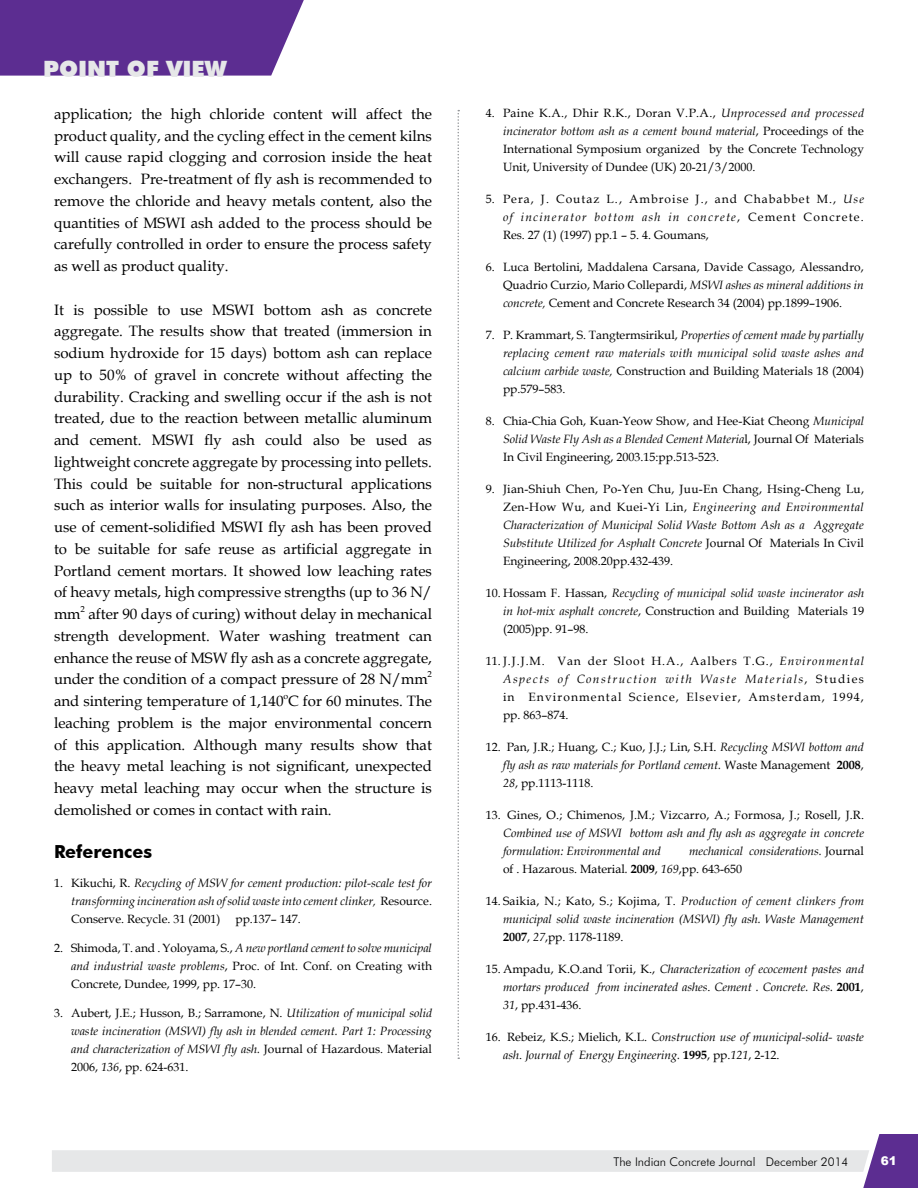
<style>
.page{position:relative;width:918px;height:1188px;background:#fff}
.page>*{position:absolute;margin:0;border:0;box-sizing:border-box;transform-origin:0 0}
.t1{font:900 22.5px "Futura BT";color:#e6e7e8}
.t2{font:700 18px "Futura BT";color:#000}
.t3{font:15px/21.8px "Book Antiqua";color:#000;text-align:justify}
.t4{font:12px/18px "Book Antiqua";color:#000;text-align:justify}
.t5{font:italic 12px/18px "Book Antiqua";color:#000;text-align:justify}
.t6{font:300 12px "Futura BT";color:#000}
.t7{font:900 12px "Arial";color:#fff}
.t8{font:8.7px "Book Antiqua";color:#000}
.s1{font-style:normal}
.s2{font-style:italic}
.s3{font-weight:700}
.s4{font-weight:700;font-style:normal}
</style>
<div class="page">
<div style="left:0;top:0;width:304px;height:76px;background:#5c2d91"></div>
<svg style="left:52px;top:1134px;width:866px;height:54px"></svg>
<svg style="left:458px;top:110px;width:1px;height:949px"></svg>
<h1 class="t1" style="left:43px;top:55px;width:185px">POINT OF VIEW</h1>
<p class="t3" style="left:54px;top:103px;width:380px">application; the high chloride content will affect the product quality, and the cycling effect in the cement kilns will cause rapid clogging and corrosion inside the heat exchangers. Pre-treatment of fly ash is recommended to remove the chloride and heavy metals content, also the quantities of MSWI ash added to the process should be carefully controlled in order to ensure the process safety as well as product quality.</p>
<p class="t3" style="left:54px;top:298px;width:380px">It is possible to use MSWI bottom ash as concrete aggregate. The results show that treated (immersion in sodium hydroxide for 15 days) bottom ash can replace up to 50% of gravel in concrete without affecting the durability. Cracking and swelling occur if the ash is not treated, due to the reaction between metallic aluminum and cement. MSWI fly ash could also be used as lightweight concrete aggregate by processing into pellets.<br>This could be suitable for non-structural applications such as interior walls for insulating purposes. Also, the use of cement-solidified MSWI fly ash has been proved to be suitable for safe reuse as artificial aggregate in Portland cement mortars. It showed low leaching rates of heavy metals, high compressive strengths (up to 36 N/ mm</p>
<p class="t8" style="left:80px;top:602px;width:6px">2</p>
<p class="t3" style="left:54px;top:603px;width:380px;text-indent:34px">after 90 days of curing) without delay in mechanical strength development. Water washing treatment can enhance the reuse of MSW fly ash as a concrete aggregate, under the condition of a compact pressure of 28 N/mm</p>
<p class="t8" style="left:428px;top:668px;width:6px">2</p>
<p class="t3" style="left:54px;top:690px;width:379px">and sintering temperature of 1,140 C for 60 minutes. The</p>
<p class="t8" style="left:284px;top:689px;width:6px">o</p>
<p class="t3" style="left:54px;top:711px;width:380px">leaching problem is the major environmental concern of this application. Although many results show that the heavy metal leaching is not significant, unexpected heavy metal leaching may occur when the structure is demolished or comes in contact with rain.</p>
<h2 class="t2" style="left:54px;top:841px;width:100px">References</h2>
<p class="t5" style="left:71px;top:874px;width:363px"><span class="s1">Kikuchi, R.</span> Recycling of MSW for cement production: pilot-scale test for transforming incineration ash of solid waste into cement clinker, <span class="s1">Resource.<br>Conserve. Recycle. 31 (2001)</span></p>
<p class="t4" style="left:54px;top:874px;width:10px">1.</p>
<p class="t4" style="left:235px;top:910px;width:67px">pp.137– 147.</p>
<p class="t4" style="left:71px;top:938px;width:363px">Shimoda, T. and . Yoloyama, S., <span class="s2">A new portland cement to solve municipal and industrial waste problems</span>, Proc. of Int. Conf. on Creating with Concrete, Dundee, 1999, pp. 17–30.</p>
<p class="t5" style="left:71px;top:1003px;width:363px"><span class="s1">Aubert, J.E.; Husson, B.; Sarramone, N.</span> Utilization of municipal solid waste incineration (MSWI) fly ash in blended cement. Part 1: Processing and characterization of MSWI fly ash. <span class="s1">Journal of Hazardous. Material 2006,</span> 136<span class="s1">, pp. 624-631.</span></p>
<p class="t4" style="left:54px;top:938px;width:10px">2.</p>
<p class="t4" style="left:54px;top:1003px;width:10px">3.</p>
<p class="t4" style="left:503px;top:103px;width:363px">Paine K.A., Dhir R.K., Doran V.P.A., <span class="s2">Unprocessed and processed incinerator bottom ash as a cement bound material</span>, Proceedings of the International Symposium organized by the Concrete Technology Unit, University of Dundee (UK) 20-21/3/2000.</p>
<p class="t4" style="left:503px;top:189px;width:362px">Pera, J. Coutaz L., Ambroise J., and Chababbet M., <span class="s2">Use of incinerator bottom ash in concrete</span>, Cement Concrete.<br>Res. 27 (1) (1997) pp.1 – 5. 4. Goumans,</p>
<p class="t4" style="left:503px;top:257px;width:362px">Luca Bertolini, Maddalena Carsana, Davide Cassago, Alessandro, Quadrio Curzio, Mario Collepardi, <span class="s2">MSWI ashes as mineral additions in concrete,</span> Cement and Concrete Research 34 (2004) pp.1899–1906.</p>
<p class="t5" style="left:503px;top:325px;width:362px"><span class="s1">P. Krammart, S. Tangtermsirikul,</span> Properties of cement made by partially replacing cement raw materials with municipal solid waste ashes and calcium carbide waste, <span class="s1">Construction and Building Materials 18 (2004) pp.579–583.</span></p>
<p class="t4" style="left:503px;top:412px;width:362px">Chia-Chia Goh, Kuan-Yeow Show, and Hee-Kiat Cheong <span class="s2">Municipal Solid Waste Fly Ash as a Blended Cement Materia</span>l, Journal Of Materials In Civil Engineering, 2003.15:pp.513-523.</p>
<p class="t4" style="left:503px;top:480px;width:363px">Jian-Shiuh Chen, Po-Yen Chu, Juu-En Chang, Hsing-Cheng Lu, Zen-How Wu, and Kuei-Yi Lin, <span class="s2">Engineering and Environmental Characterization of Municipal Solid Waste Bottom Ash as a Aggregate Substitute Utilized for Asphalt Concrete</span> Journal Of Materials In Civil Engineering, 2008.20pp.432-439.</p>
<p class="t4" style="left:503px;top:584px;width:363px;text-indent:-17px">10. Hossam F. Hassan, <span class="s2">Recycling of municipal solid waste incinerator ash in hot-mix asphalt concrete</span>, Construction and Building Materials 19 (2005)pp. 91–98.</p>
<p class="t4" style="left:503px;top:652px;width:363px;text-indent:-17px">11.J.J.J.M. Van der Sloot H.A., Aalbers T.G., <span class="s2">Environmental Aspects of Construction with Waste Materials</span>, Studies in Environmental Science, Elsevier, Amsterdam, 1994, pp. 863–874.</p>
<p class="t4" style="left:503px;top:738px;width:362px;text-indent:4px">Pan, J.R.; Huang, C.; Kuo, J.J.; Lin, S.H. <span class="s2">Recycling MSWI bottom and fly ash as raw materials for Portland cement.</span> Waste Management <span class="s3">2008</span>, <span class="s2">28</span>, pp.1113-1118.</p>
<p class="t4" style="left:508px;top:806px;width:358px">Gines, O.; Chimenos, J.M.; Vizcarro, A.; Formosa, J.; Rosell, J.R.</p>
<p class="t5" style="left:503px;top:824px;width:362px">Combined use of MSWI bottom ash and fly ash as aggregate in concrete formulation: Environmental and</p>
<p class="t4" style="left:486px;top:103px;width:10px">4.</p>
<p class="t4" style="left:486px;top:189px;width:10px">5.</p>
<p class="t4" style="left:486px;top:257px;width:10px">6.</p>
<p class="t4" style="left:486px;top:325px;width:10px">7.</p>
<p class="t4" style="left:486px;top:412px;width:10px">8.</p>
<p class="t4" style="left:486px;top:480px;width:10px">9.</p>
<p class="t4" style="left:486px;top:738px;width:16px">12.</p>
<p class="t4" style="left:486px;top:806px;width:16px">13.</p>
<p class="t4" style="left:503px;top:842px;width:362px;text-indent:186px"><span class="s2">mechanical considerations.</span> Journal of . Hazarous. Material<span class="s2">.</span> <span class="s3">2009</span>, <span class="s2">169</span>,pp. 643-650</p>
<p class="t5" style="left:503px;top:892px;width:363px;text-indent:-17px"><span class="s1">14.Saikia, N.; Kato, S.; Kojima, T.</span> Production of cement clinkers from municipal solid waste incineration (MSWI) fly ash. Waste Management <span class="s4">2007</span><span class="s1">,</span> 27<span class="s1">,pp. 1178-1189.</span></p>
<p class="t5" style="left:503px;top:960px;width:363px;text-indent:-17px"><span class="s1">15. Ampadu, K.O.and Torii, K.,</span> Characterization of ecocement pastes and mortars produced from incinerated ashes<span class="s1">.</span> Cement . Concrete. Res. <span class="s4">2001</span><span class="s1">, </span>31<span class="s1">, pp.431-436.</span></p>
<p class="t5" style="left:503px;top:1028px;width:362px;text-indent:4px"><span class="s1">Rebeiz, K.S.; Mielich, K.L.</span> Construction use of municipal-solid- waste ash<span class="s1">.</span> Journal of Energy Engineering. <span class="s4">1995</span><span class="s1">, pp.</span>121<span class="s1">, 2-12.</span></p>
<p class="t4" style="left:486px;top:1028px;width:16px">16.</p>
<p class="t6" style="left:613px;top:1154px;width:237px">The Indian Concrete Journal December 2014</p>
<p class="t7" style="left:881px;top:1152px;width:18px">61</p>
</div>
